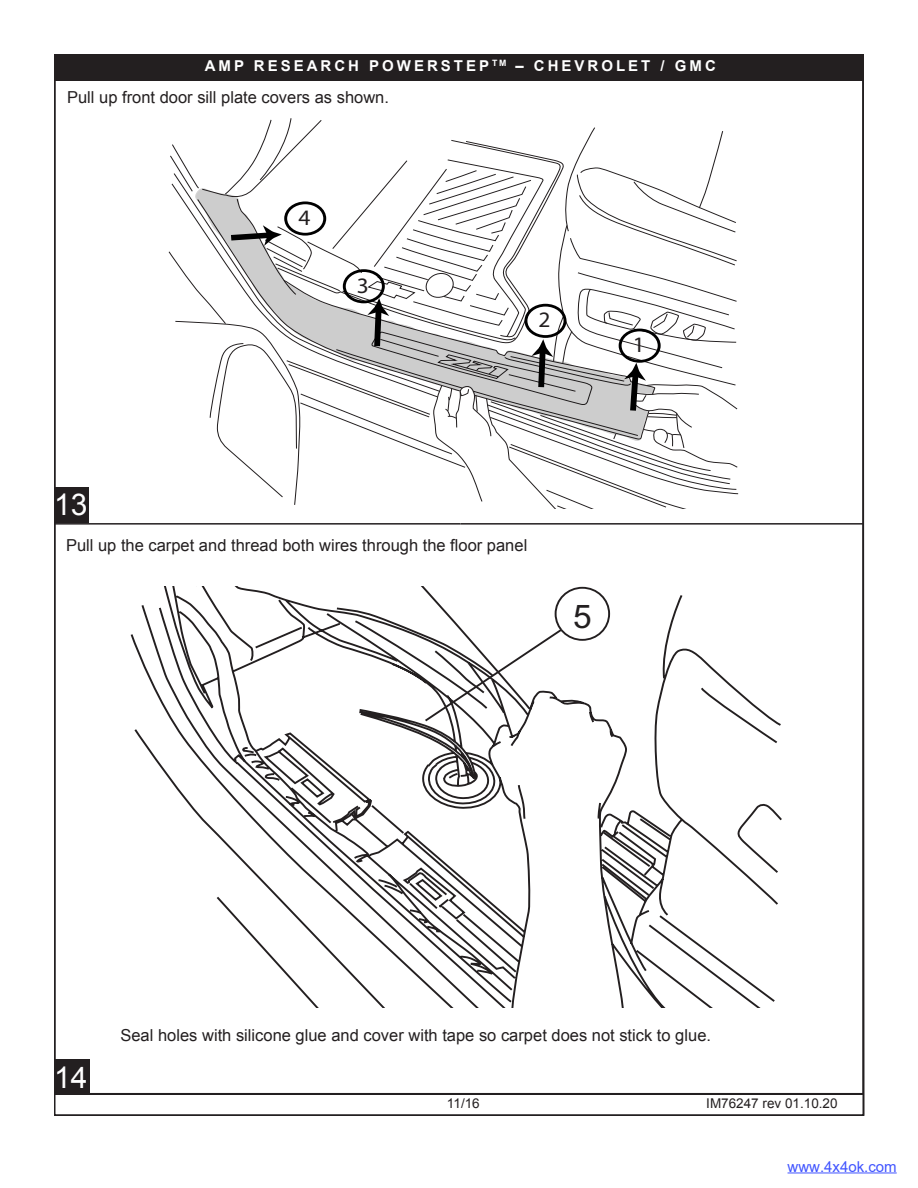
<style>
.page{position:relative;width:918px;height:1188px;background:#fff}
.page>*{position:absolute;margin:0;border:0;box-sizing:border-box;transform-origin:0 0}
.t1{font:32.55px "Arial";color:#231f20}
.t2{font:30px "Arial";color:#fff}
.t3{font:22.05px "Myriad";color:#231f20;scale:1.06 1}
.t4{font:16.5px "Arial";color:#231f20}
.t5{font:700 15px "Arial";letter-spacing:.2em;color:#fff}
.t6{font:15px "Arial";color:#4054ff}
.t7{font:13.5px "Arial";color:#231f20}
</style>
<div class="page">
<div style="left:54px;top:55px;width:809px;height:26px;background:#231f20"></div>
<svg style="left:131px;top:586px;width:651px;height:421px"></svg>
<svg style="left:423px;top:627px;width:141px;height:96px"></svg>
<svg style="left:426px;top:758px;width:23px;height:24px"></svg>
<svg style="left:168px;top:118px;width:571px;height:391px"></svg>
<div style="left:343px;top:269px;width:42px;height:34px;border:3px solid #000;border-radius:50%"></div>
<div style="left:619px;top:329px;width:42px;height:34px;border:3px solid #000;border-radius:50%"></div>
<div style="left:284px;top:201px;width:42px;height:35px;border:3px solid #000;border-radius:50%"></div>
<hr style="left:460px;top:523px;width:404px;height:2px;background:#231f20">
<hr style="left:54px;top:523px;width:406px;height:2px;background:#231f20">
<hr style="left:54px;top:1094px;width:810px;height:1px;background:#231f20">
<hr style="left:54px;top:1114px;width:810px;height:2px;background:#231f20">
<div style="left:54px;top:54px;width:810px;height:27px;border:2px solid #231f20"></div>
<svg style="left:862px;top:55px;width:3px;height:1061px;background:#6a6868"></svg>
<div style="left:55px;top:487px;width:34px;height:36px;background:#231f20"></div>
<div style="left:56px;top:1059px;width:34px;height:36px;background:#231f20"></div>
<hr style="left:788px;top:1173px;width:109px;height:1px;background:#4054ff">
<p class="t5" style="left:204px;top:57px;width:513px">AMP RESEARCH POWERSTEP <sup>TM</sup> – CHEVROLET / GMC</p>
<p class="t4" style="left:67px;top:86px;width:323px">Pull up front door sill plate covers as shown.</p>
<h3 class="t3" style="left:298px;top:207px;width:13px">4</h3>
<h3 class="t3" style="left:357px;top:274px;width:13px">3</h3>
<h3 class="t3" style="left:539px;top:309px;width:13px">2</h3>
<h3 class="t3" style="left:633px;top:334px;width:13px">1</h3>
<h2 class="t2" style="left:54px;top:485px;width:35px">13</h2>
<p class="t4" style="left:66px;top:534px;width:463px">Pull up the carpet and thread both wires through the floor panel</p>
<h1 class="t1" style="left:573px;top:595px;width:20px">5</h1>
<h2 class="t2" style="left:54px;top:1058px;width:35px">14</h2>
<p class="t4" style="left:120px;top:1025px;width:592px">Seal holes with silicone glue and cover with tape so carpet does not stick to glue.</p>
<p class="t7" style="left:447px;top:1095px;width:34px">11/16</p>
<p class="t7" style="left:706px;top:1095px;width:133px">IM76247 rev 01.10.20</p>
<p class="t6" style="left:788px;top:1156px;width:111px">www.4x4ok.com</p>
</div>
